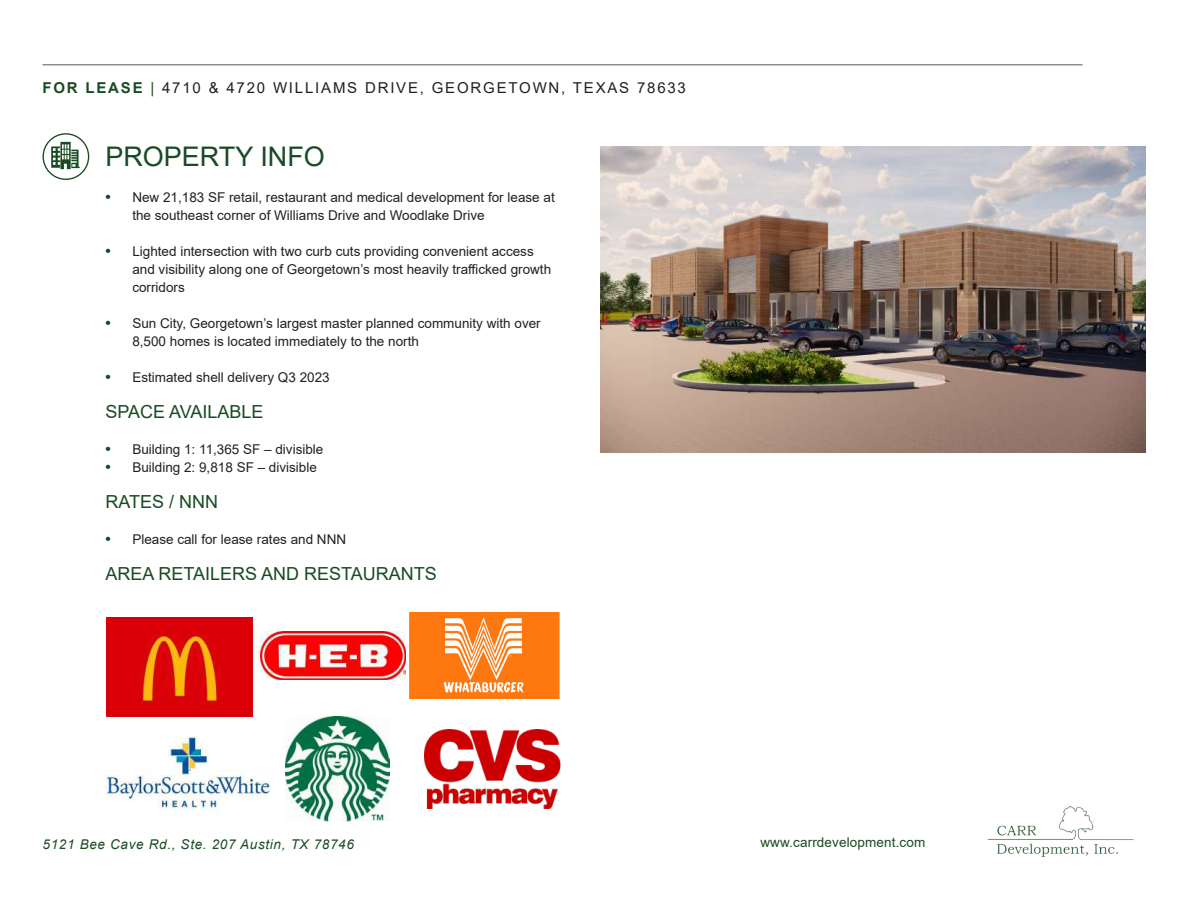
<style>
.page{position:relative;width:1188px;height:918px;background:#fff}
.page>*{position:absolute;margin:0;border:0;box-sizing:border-box;transform-origin:0 0}
.t1{font:27px "Arial";color:#194b23}
.t2{font:18px "Arial";color:#194b23}
.t3{font:15px "Arial";letter-spacing:.12em;color:#231f20}
.t4{font:13.5px/18px "Arial";color:#231f20}
.t5{font:italic 13.5px "Arial";letter-spacing:.05em;color:#194b23}
.t6{font:13.5px "Arial";letter-spacing:.01em;color:#194b23}
.s1{font-weight:700;color:#194b23}
.s2{color:#194b23}
.s3{font-weight:700;font-size:15px;color:#194b23}
</style>
<div class="page">
<hr style="left:43px;top:65px;width:1040px;height:1px;background:#57585a">
<img style="left:988px;top:806px;width:146px;height:51px">
<div style="left:43px;top:133px;width:46px;height:47px;border:1px solid #194b23;border-radius:50%"></div>
<svg style="left:51px;top:142px;width:29px;height:27px"></svg>
<img style="left:260px;top:632px;width:146px;height:47px">
<img style="left:424px;top:729px;width:137px;height:80px">
<img style="left:285px;top:717px;width:105px;height:105px">
<img style="left:409px;top:612px;width:151px;height:87px">
<img style="left:105px;top:736px;width:166px;height:75px">
<img style="left:106px;top:618px;width:146px;height:99px">
<img style="left:601px;top:146px;width:544px;height:307px">
<p class="t3" style="left:43px;top:77px;width:645px"><span class="s1">FOR LEASE</span> <span class="s2">|</span> 4710 &amp; 4720 WILLIAMS DRIVE, GEORGETOWN, TEXAS 78633</p>
<h1 class="t1" style="left:105px;top:138px;width:221px">PROPERTY INFO</h1>
<p class="t4" style="left:132px;top:188px;width:424px;text-indent:-27px"><span class="s3">•</span> New 21,183 SF retail, restaurant and medical development for lease at the southeast corner of Williams Drive and Woodlake Drive</p>
<p class="t4" style="left:132px;top:242px;width:420px;text-indent:-27px"><span class="s3">•</span> Lighted intersection with two curb cuts providing convenient access and visibility along one of Georgetown’s most heavily trafficked growth corridors</p>
<p class="t4" style="left:132px;top:314px;width:410px;text-indent:-27px"><span class="s3">•</span> Sun City, Georgetown’s largest master planned community with over<br>8,500 homes is located immediately to the north</p>
<p class="t4" style="left:105px;top:368px;width:226px"><span class="s3">•</span> Estimated shell delivery Q3 2023</p>
<h2 class="t2" style="left:105px;top:399px;width:160px">SPACE AVAILABLE</h2>
<p class="t4" style="left:105px;top:440px;width:220px"><span class="s3">•</span> Building 1: 11,365 SF – divisible</p>
<p class="t4" style="left:105px;top:458px;width:213px"><span class="s3">•</span> Building 2: 9,818 SF – divisible</p>
<h2 class="t2" style="left:105px;top:489px;width:114px">RATES / NNN</h2>
<p class="t4" style="left:105px;top:530px;width:242px"><span class="s3">•</span> Please call for lease rates and NNN</p>
<h2 class="t2" style="left:105px;top:561px;width:333px">AREA RETAILERS AND RESTAURANTS</h2>
<p class="t5" style="left:43px;top:836px;width:313px">5121 Bee Cave Rd., Ste. 207 Austin, TX 78746</p>
<p class="t6" style="left:760px;top:833px;width:167px">www.carrdevelopment.com</p>
</div>
